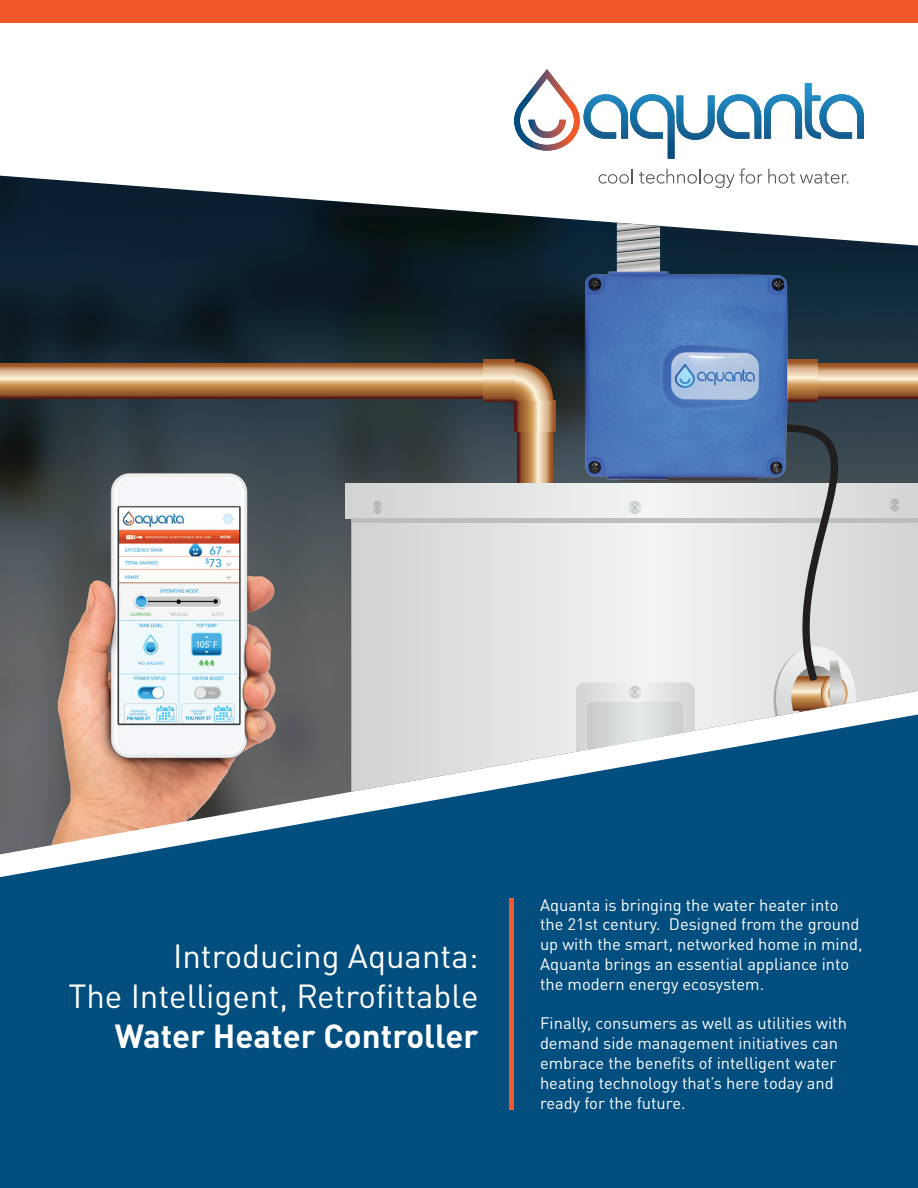
<style>
.page{position:relative;width:918px;height:1188px;background:#fff}
.page>*{position:absolute;margin:0;border:0;box-sizing:border-box;transform-origin:0 0}
.t1{font:33px/39.6px "DIN Pro";color:#fff;text-align:right}
.t2{font:700 33px "DIN Pro";color:#fff}
.t3{font:16.5px/19.8px "DIN Pro";color:#fff}
</style>
<div class="page">
<div style="left:0;top:854px;width:918px;height:334px;background:#024e7f"></div>
<svg style="left:514px;top:69px;width:350px;height:90px"></svg>
<svg style="left:599px;top:169px;width:34px;height:7px"></svg>
<svg style="left:639px;top:168px;width:123px;height:8px"></svg>
<svg style="left:768px;top:169px;width:79px;height:7px"></svg>
<img style="left:0;top:176px;width:918px;height:678px">
<div style="left:0;top:0;width:918px;height:22px;background:#f15929"></div>
<div style="left:509px;top:898px;width:5px;height:212px;background:#f15929"></div>
<svg style="left:817px;top:363px;width:101px;height:35px;background:#bf9064"></svg>
<svg style="left:797px;top:360px;width:20px;height:41px"></svg>
<svg style="left:0;top:363px;width:484px;height:35px;background:#bf9165"></svg>
<svg style="left:517px;top:432px;width:35px;height:51px;background:#bd8e65"></svg>
<svg style="left:484px;top:360px;width:31px;height:41px"></svg>
<svg style="left:515px;top:401px;width:41px;height:31px"></svg>
<svg style="left:515px;top:362px;width:38px;height:39px"></svg>
<svg style="left:345px;top:483px;width:573px;height:36px;background:#e0e2e2"></svg>
<svg style="left:351px;top:523px;width:567px;height:269px;background:#cbd5da"></svg>
<svg style="left:576px;top:682px;width:119px;height:131px"></svg>
<svg style="left:373px;top:501px;width:9px;height:13px"></svg>
<svg style="left:629px;top:501px;width:12px;height:13px"></svg>
<svg style="left:890px;top:499px;width:10px;height:12px"></svg>
<hr style="left:351px;top:519px;width:567px;height:4px;background:#bcbdbf">
<svg style="left:774px;top:648px;width:80px;height:104px"></svg>
<svg style="left:776px;top:425px;width:80px;height:291px;background:#b6b6b5"></svg>
<svg style="left:617px;top:223px;width:43px;height:39px;background:#b2b3b3"></svg>
<img style="left:573px;top:262px;width:224px;height:228px">
<h1 class="t1" style="left:68px;top:933px;width:412px">Introducing Aquanta:<br>The Intelligent, Retrofittable</h1>
<h1 class="t2" style="left:115px;top:1008px;width:365px">Water Heater Controller</h1>
<p class="t3" style="left:540px;top:893px;width:324px">Aquanta is bringing the water heater into the 21st century. Designed from the ground up with the smart, networked home in mind, Aquanta brings an essential appliance into the modern energy ecosystem.</p>
<p class="t3" style="left:540px;top:1012px;width:309px">Finally, consumers as well as utilities with demand side management initiatives can embrace the benefits of intelligent water heating technology that’s here today and ready for the future.</p>
</div>
